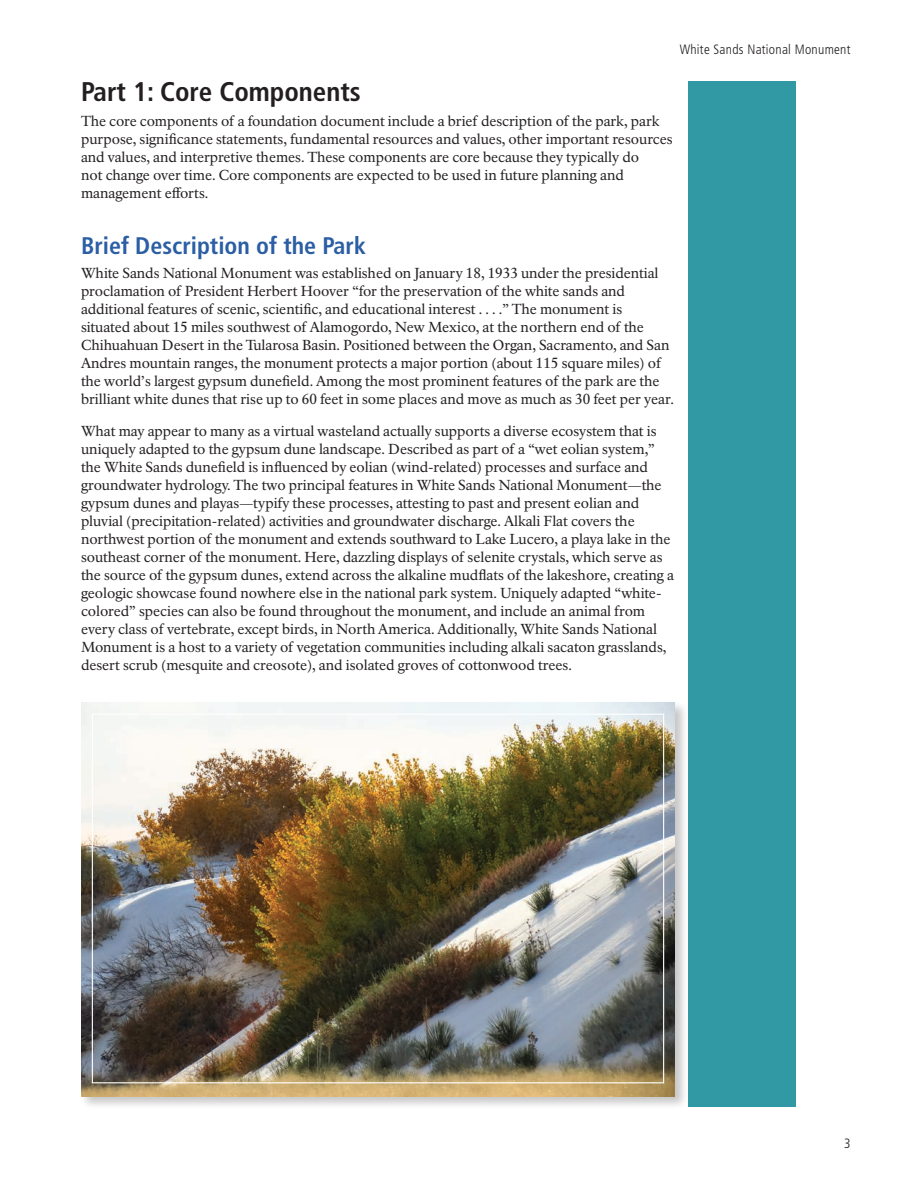
<style>
.page{position:relative;width:918px;height:1188px;background:#fff}
.page>*{position:absolute;margin:0;border:0;box-sizing:border-box;transform-origin:0 0}
.t1{font:700 condensed 27px "Frutiger LT Std";color:#231f20}
.t2{font:700 condensed 24px "Frutiger LT Std";color:#2b5ea4}
.t3{font:14.25px/18px "NPS Rawlinson OT";letter-spacing:-.005em;color:#231f20}
.t4{font:300 condensed 13.5px "Frutiger LT Std";letter-spacing:.02em;color:#231f20}
</style>
<div class="page">
<div style="left:688px;top:81px;width:108px;height:1026px;background:#3099a4"></div>
<div style="left:79px;top:700px;width:610px;height:410px;background:#231f20;opacity:.25"></div>
<img style="left:81px;top:702px;width:594px;height:394px">
<p class="t4" style="left:680px;top:42px;width:172px">White Sands National Monument</p>
<h1 class="t1" style="left:81px;top:76px;width:281px">Part 1: Core Components</h1>
<p class="t3" style="left:81px;top:112px;width:593px">The core components of a foundation document include a brief description of the park, park purpose, significance statements, fundamental resources and values, other important resources and values, and interpretive themes. These components are core because they typically do<br>not change over time. Core components are expected to be used in future planning and management efforts.</p>
<h2 class="t2" style="left:81px;top:231px;width:287px">Brief Description of the Park</h2>
<p class="t3" style="left:81px;top:264px;width:594px">White Sands National Monument was established on January 18, 1933 under the presidential proclamation of President Herbert Hoover “for the preservation of the white sands and additional features of scenic, scientific, and educational interest . . . .” The monument is situated about 15 miles southwest of Alamogordo, New Mexico, at the northern end of the Chihuahuan Desert in the Tularosa Basin. Positioned between the Organ, Sacramento, and San Andres mountain ranges, the monument protects a major portion (about 115 square miles) of the world’s largest gypsum dunefield. Among the most prominent features of the park are the brilliant white dunes that rise up to 60 feet in some places and move as much as 30 feet per year.</p>
<p class="t3" style="left:81px;top:422px;width:595px">What may appear to many as a virtual wasteland actually supports a diverse ecosystem that is uniquely adapted to the gypsum dune landscape. Described as part of a “wet eolian system,” the White Sands dunefield is influenced by eolian (wind-related) processes and surface and groundwater hydrology. The two principal features in White Sands National Monument—the gypsum dunes and playas—typify these processes, attesting to past and present eolian and pluvial (precipitation-related) activities and groundwater discharge. Alkali Flat covers the northwest portion of the monument and extends southward to Lake Lucero, a playa lake in the southeast corner of the monument. Here, dazzling displays of selenite crystals, which serve as the source of the gypsum dunes, extend across the alkaline mudflats of the lakeshore, creating a geologic showcase found nowhere else in the national park system. Uniquely adapted “white&shy;colored” species can also be found throughout the monument, and include an animal from every class of vertebrate, except birds, in North America. Additionally, White Sands National Monument is a host to a variety of vegetation communities including alkali sacaton grasslands, desert scrub (mesquite and creosote), and isolated groves of cottonwood trees.</p>
<p class="t4" style="left:844px;top:1135px;width:8px">3</p>
</div>
